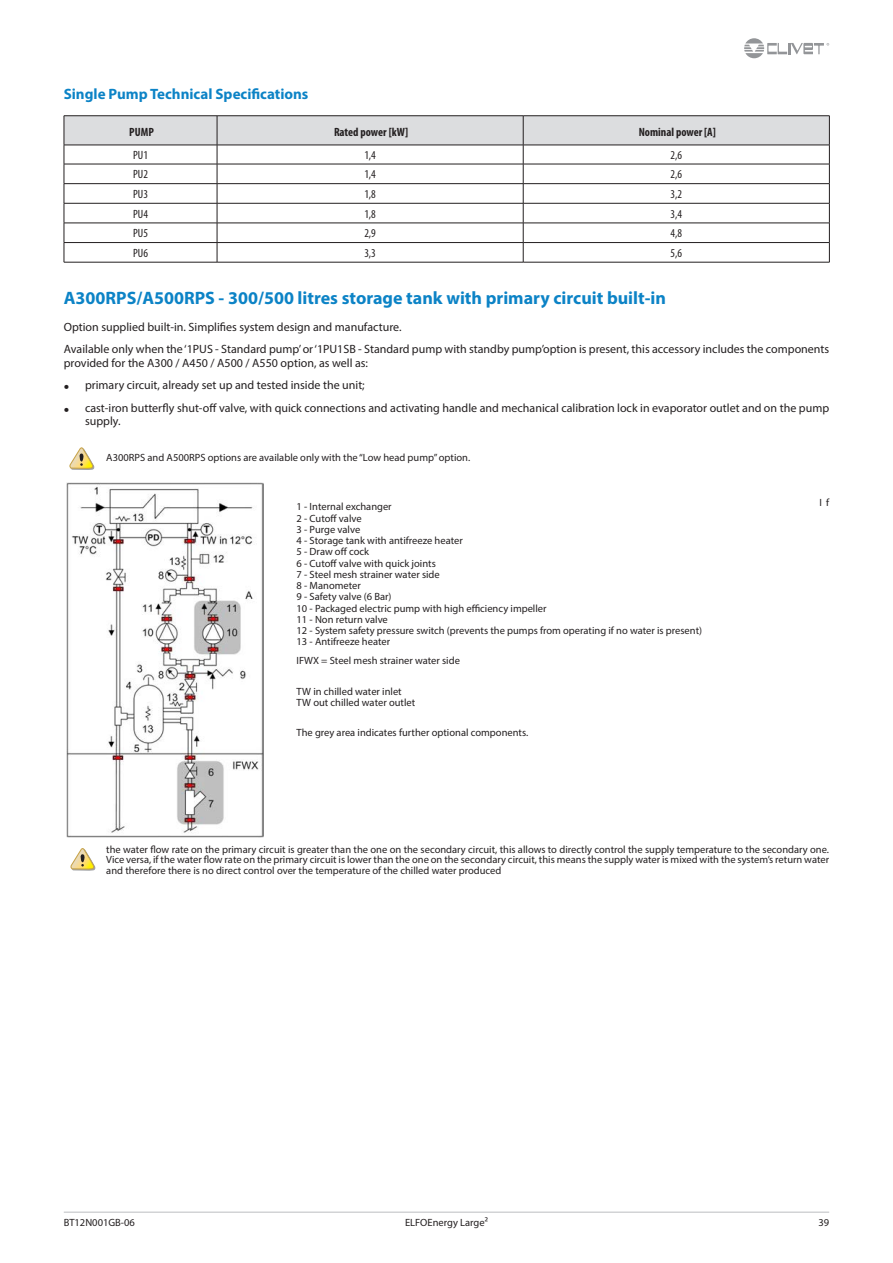
<style>
.page{position:relative;width:893px;height:1263px;background:#fff}
.page>*{position:absolute;margin:0;border:0;box-sizing:border-box;transform-origin:0 0}
.t1{font:700 18px "Myriad Pro";color:#0c83c6}
.t2{font:700 15px "Myriad Pro";color:#0c83c6}
.t3{font:12px/22.4px "Myriad Pro";color:#231f20}
.t4{font:condensed 12px "Myriad Pro";color:#231f20}
.t5{font:700 condensed 12px "Myriad Pro";color:#231f20}
.t6{font:10.5px/11.2px "Myriad Pro";color:#231f20}
.s1{font-size:19.5px}
</style>
<div class="page">
<svg style="left:744px;top:38px;width:85px;height:20px"></svg>
<hr style="left:64px;top:1212px;width:765px;height:1px;background:#bcbdc0">
<hr style="left:64px;top:115px;width:153px;height:1px;background:#231f20">
<hr style="left:217px;top:115px;width:306px;height:1px;background:#231f20">
<hr style="left:523px;top:115px;width:307px;height:1px;background:#231f20">
<svg style="left:64px;top:116px;width:766px;height:146px"></svg>
<hr style="left:64px;top:262px;width:153px;height:1px;background:#231f20">
<hr style="left:217px;top:262px;width:306px;height:1px;background:#231f20">
<hr style="left:523px;top:262px;width:307px;height:1px;background:#231f20">
<svg style="left:69px;top:447px;width:26px;height:23px"></svg>
<img style="left:67px;top:483px;width:197px;height:354px">
<svg style="left:70px;top:848px;width:26px;height:23px"></svg>
<h2 class="t2" style="left:64px;top:84px;width:246px">Single Pump Technical Specifications</h2>
<p class="t5" style="left:129px;top:125px;width:26px">PUMP</p>
<p class="t5" style="left:334px;top:125px;width:76px">Rated power [kW]</p>
<p class="t5" style="left:639px;top:125px;width:79px">Nominal power [A]</p>
<p class="t4" style="left:133px;top:147px;width:16px">PU1</p>
<p class="t4" style="left:364px;top:147px;width:13px">1,4</p>
<p class="t4" style="left:670px;top:147px;width:13px">2,6</p>
<p class="t4" style="left:133px;top:167px;width:16px">PU2</p>
<p class="t4" style="left:364px;top:167px;width:13px">1,4</p>
<p class="t4" style="left:670px;top:167px;width:13px">2,6</p>
<p class="t4" style="left:133px;top:187px;width:16px">PU3</p>
<p class="t4" style="left:364px;top:187px;width:13px">1,8</p>
<p class="t4" style="left:670px;top:187px;width:13px">3,2</p>
<p class="t4" style="left:133px;top:206px;width:16px">PU4</p>
<p class="t4" style="left:364px;top:206px;width:13px">1,8</p>
<p class="t4" style="left:670px;top:206px;width:13px">3,4</p>
<p class="t4" style="left:133px;top:226px;width:16px">PU5</p>
<p class="t4" style="left:364px;top:226px;width:13px">2,9</p>
<p class="t4" style="left:670px;top:226px;width:13px">4,8</p>
<p class="t4" style="left:133px;top:246px;width:16px">PU6</p>
<p class="t4" style="left:364px;top:246px;width:13px">3,3</p>
<p class="t4" style="left:670px;top:246px;width:13px">5,6</p>
<h1 class="t1" style="left:64px;top:286px;width:604px">A300RPS/A500RPS - 300/500 litres storage tank with primary circuit built-in</h1>
<p class="t3" style="left:64px;top:315px;width:767px">Option supplied built-in. Simplifies system design and manufacture.<br>Available only when the ‘1PUS - Standard pump’ or ‘1PU1SB - Standard pump with standby pump’option is present, this accessory includes the components</p>
<p class="t3" style="left:64px;top:352px;width:306px">provided for the A300 / A450 / A500 / A550 option, as well as:</p>
<p class="t3" style="left:64px;top:374px;width:302px"><span class="s1">•</span> primary circuit, already set up and tested inside the unit;</p>
<p class="t3" style="left:85px;top:400px;width:746px;line-height:13.8px;text-indent:-21px"><span class="s1">•</span> cast-iron butterfly shut-off valve, with quick connections and activating handle and mechanical calibration lock in evaporator outlet and on the pump supply.</p>
<p class="t6" style="left:106px;top:452px;width:365px">A300RPS and A500RPS options are available only with the “Low head pump” option.</p>
<p class="t6" style="left:820px;top:497px;width:11px">I f</p>
<p class="t6" style="left:297px;top:501px;width:407px">1 - Internal exchanger<br>2 - Cutoff valve<br>3 - Purge valve<br>4 - Storage tank with antifreeze heater<br>5 - Draw off cock<br>6 - Cutoff valve with quick joints<br>7 - Steel mesh strainer water side<br>8 - Manometer<br>9 - Safety valve (6 Bar)<br>10 - Packaged electric pump with high efficiency impeller<br>11 - Non return valve<br>12 - System safety pressure switch (prevents the pumps from operating if no water is present)<br>13 - Antifreeze heater</p>
<p class="t6" style="left:297px;top:655px;width:165px">IFWX = Steel mesh strainer water side</p>
<p class="t6" style="left:297px;top:685px;width:120px">TW in chilled water inlet<br>TW out chilled water outlet</p>
<p class="t6" style="left:297px;top:727px;width:233px">The grey area indicates further optional components.</p>
<p class="t6" style="left:106px;top:844px;width:724px;line-height:10.5px;text-align:justify">the water flow rate on the primary circuit is greater than the one on the secondary circuit, this allows to directly control the supply temperature to the secondary one.<br>Vice versa, if the water flow rate on the primary circuit is lower than the one on the secondary circuit, this means the supply water is mixed with the system’s return water and therefore there is no direct control over the temperature of the chilled water produced</p>
<p class="t6" style="left:64px;top:1217px;width:73px">BT12N001GB-06</p>
<p class="t6" style="left:405px;top:1217px;width:84px">ELFOEnergy Large²</p>
<p class="t6" style="left:818px;top:1217px;width:12px">39</p>
</div>
